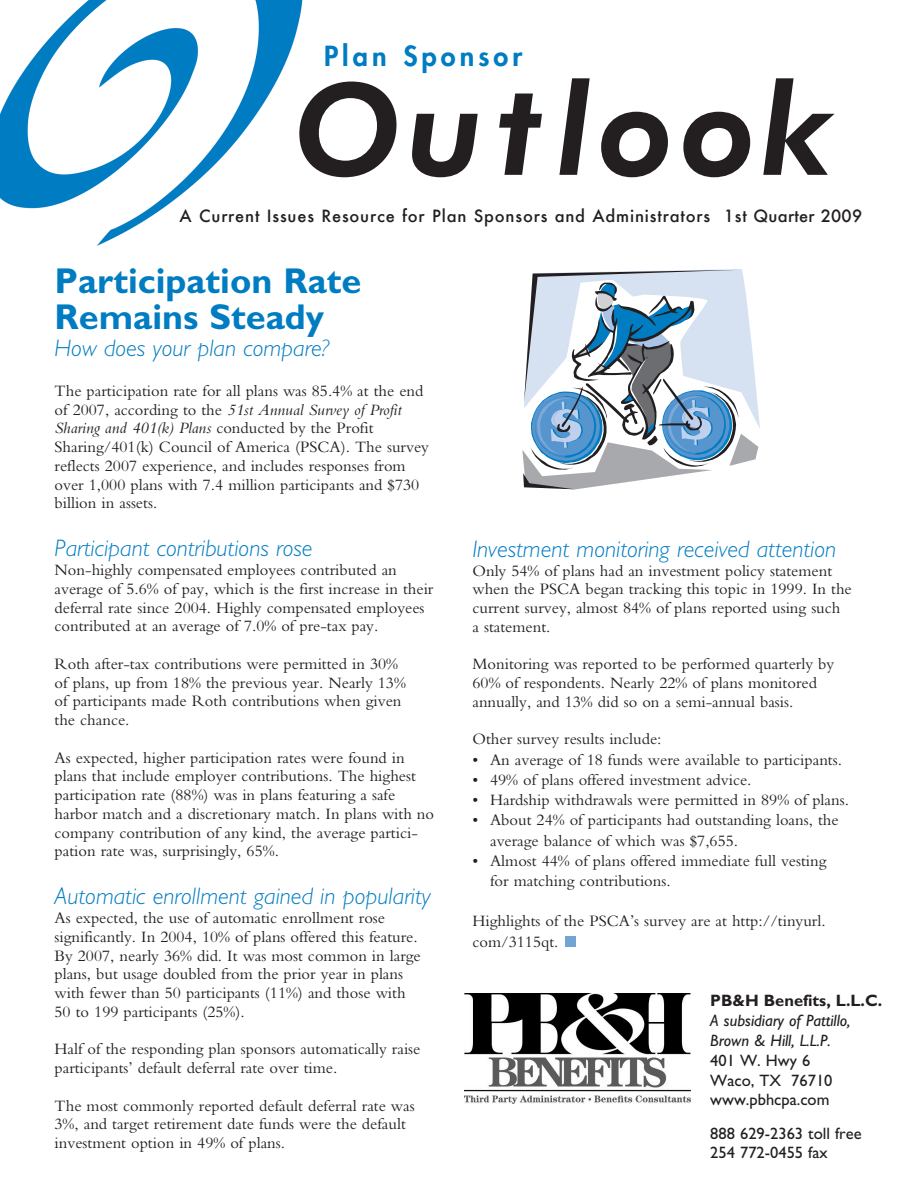
<style>
.page{position:relative;width:918px;height:1188px;background:#fff}
.page>*{position:absolute;margin:0;border:0;box-sizing:border-box;transform-origin:0 0}
.t1{font:italic 800 127.5px "Futura BT";letter-spacing:.055em;color:#231f20}
.story_title_bold{font:700 36px/36px "Gill Sans";color:#007cc2}
.t2{font:800 27px "Futura";letter-spacing:.15em;color:#007cc2}
.Subhead_italic{font:italic 300 24px "Gill Sans";color:#007cc2}
.Body_Copy{font:16.5px/18.8px "Bembo";color:#231f20}
.bullets{font:16.5px/20.2px "Bembo";color:#231f20}
.t3{font:500 16.5px "Futura";letter-spacing:.05em;color:#231f20}
.t4{font:16.5px/19.8px "Gill Sans";color:#231f20}
.t5{font:italic 16.5px/19.8px "Gill Sans";color:#231f20}
.t6{font:700 16.5px "Gill Sans";color:#231f20}
.s1{font-style:italic}
</style>
<div class="page">
<svg style="left:522px;top:269px;width:238px;height:220px"></svg>
<img style="left:0;top:0;width:302px;height:245px">
<div style="left:565px;top:936px;width:11px;height:11px;background:#73a4d6"></div>
<img style="left:465px;top:994px;width:225px;height:110px">
<p class="t2" style="left:324px;top:38px;width:200px">Plan Sponsor</p>
<p class="t1" style="left:294px;top:52px;width:540px">Outlook</p>
<p class="t3" style="left:180px;top:204px;width:684px">A Current Issues Resource for Plan Sponsors and Administrators 1st Quarter 2009</p>
<p class="story_title_bold" style="left:55px;top:263px;width:308px">Participation Rate<br>Remains Steady</p>
<p class="Subhead_italic" style="left:55px;top:335px;width:276px">How does your plan compare?</p>
<p class="Body_Copy" style="left:55px;top:381px;width:376px">The participation rate for all plans was 85.4% at the end of 2007, according to the <span class="s1">51st Annual Survey of Profit Sharing and 401(k) Plans</span> conducted by the Profit Sharing/401(k) Council of America (PSCA). The survey reflects 2007 experience, and includes responses from over 1,000 plans with 7.4 million participants and $730 billion in assets.</p>
<p class="Subhead_italic" style="left:55px;top:535px;width:260px">Participant contributions rose</p>
<p class="Body_Copy" style="left:55px;top:560px;width:380px">Non-highly compensated employees contributed an average of 5.6% of pay, which is the first increase in their deferral rate since 2004. Highly compensated employees contributed at an average of 7.0% of pre-tax pay.</p>
<p class="Body_Copy" style="left:55px;top:654px;width:353px">Roth after-tax contributions were permitted in 30% of plans, up from 18% the previous year. Nearly 13% of participants made Roth contributions when given the chance.</p>
<p class="Body_Copy" style="left:55px;top:748px;width:381px">As expected, higher participation rates were found in plans that include employer contributions. The highest participation rate (88%) was in plans featuring a safe harbor match and a discretionary match. In plans with no company contribution of any kind, the average partici&shy;pation rate was, surprisingly, 65%.</p>
<p class="Subhead_italic" style="left:55px;top:883px;width:378px">Automatic enrollment gained in popularity</p>
<p class="Body_Copy" style="left:55px;top:908px;width:368px">As expected, the use of automatic enrollment rose significantly. In 2004, 10% of plans offered this feature.<br>By 2007, nearly 36% did. It was most common in large plans, but usage doubled from the prior year in plans with fewer than 50 participants (11%) and those with 50 to 199 participants (25%).</p>
<p class="Body_Copy" style="left:55px;top:1040px;width:367px">Half of the responding plan sponsors automatically raise participants’ default deferral rate over time.</p>
<p class="Body_Copy" style="left:55px;top:1096px;width:362px">The most commonly reported default deferral rate was<br>3%, and target retirement date funds were the default investment option in 49% of plans.</p>
<p class="Subhead_italic" style="left:472px;top:535px;width:365px">Investment monitoring received attention</p>
<p class="Body_Copy" style="left:472px;top:561px;width:381px">Only 54% of plans had an investment policy statement when the PSCA began tracking this topic in 1999. In the current survey, almost 84% of plans reported using such<br>a statement.</p>
<p class="Body_Copy" style="left:472px;top:655px;width:363px">Monitoring was reported to be performed quarterly by<br>60% of respondents. Nearly 22% of plans monitored annually, and 13% did so on a semi-annual basis.</p>
<p class="Body_Copy" style="left:472px;top:730px;width:191px">Other survey results include:</p>
<p class="bullets" style="left:472px;top:749px;width:371px">• An average of 18 funds were available to participants.</p>
<p class="bullets" style="left:472px;top:769px;width:281px">• 49% of plans offered investment advice.</p>
<p class="bullets" style="left:472px;top:790px;width:378px">• Hardship withdrawals were permitted in 89% of plans.</p>
<p class="bullets" style="left:490px;top:810px;width:350px;text-indent:-18px">• About 24% of participants had outstanding loans, the average balance of which was $7,655.</p>
<p class="bullets" style="left:490px;top:850px;width:338px;text-indent:-18px">• Almost 44% of plans offered immediate full vesting for matching contributions.</p>
<p class="Body_Copy" style="left:472px;top:910px;width:355px;line-height:21px">Highlights of the PSCA’s survey are at http://tinyurl. com/3115qt.</p>
<p class="t6" style="left:710px;top:991px;width:174px">PB&amp;H Benefits, L.L.C.</p>
<p class="t5" style="left:710px;top:1011px;width:142px">A subsidiary of Pattillo,<br>Brown &amp; Hill, L.L.P.</p>
<p class="t4" style="left:710px;top:1050px;width:102px">401 W. Hwy 6</p>
<p class="t4" style="left:710px;top:1070px;width:124px">Waco, TX 76710 www.pbhcpa.com</p>
<p class="t4" style="left:710px;top:1123px;width:153px">888 629-2363 toll free</p>
<p class="t4" style="left:710px;top:1143px;width:119px">254 772-0455 fax</p>
</div>
